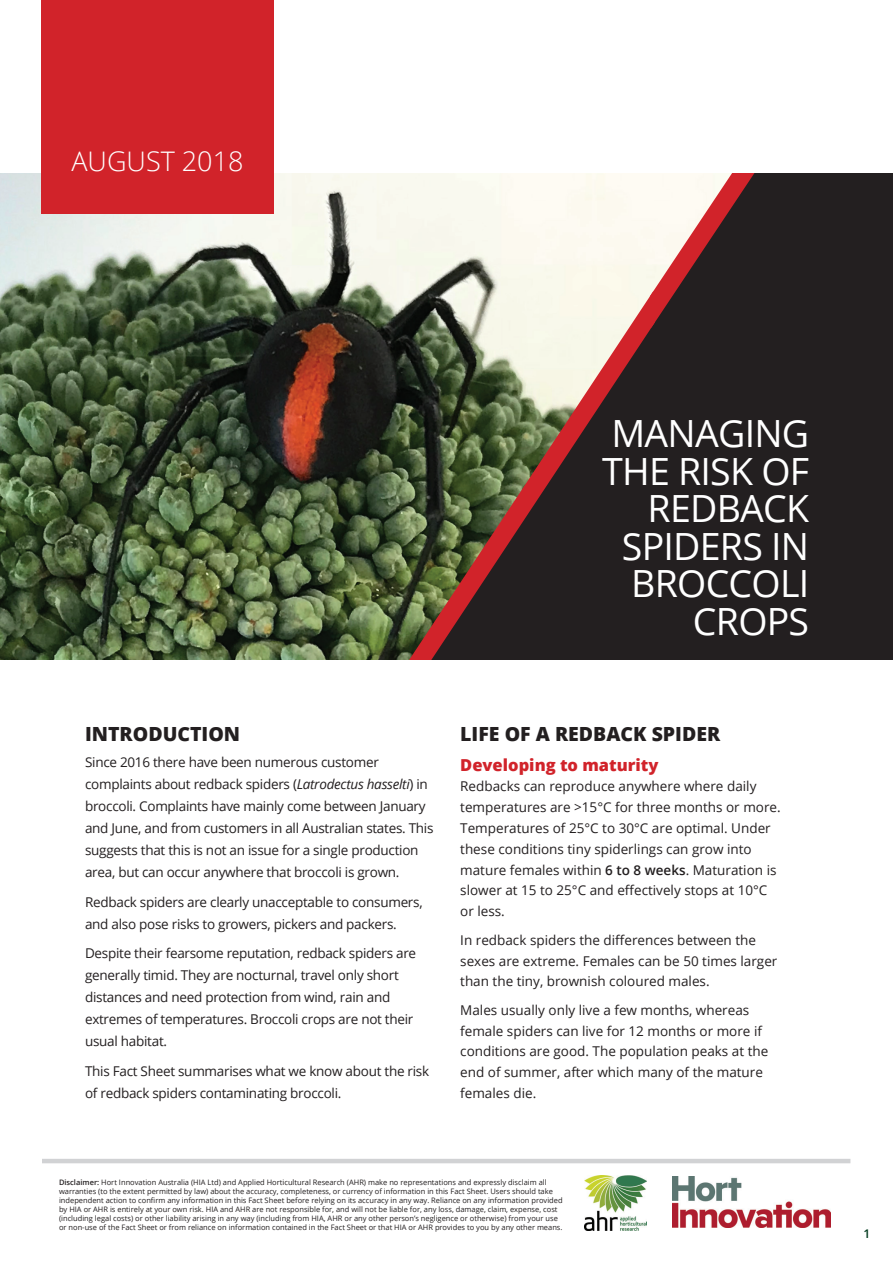
<style>
.page{position:relative;width:893px;height:1263px;background:#fff}
.page>*{position:absolute;margin:0;border:0;box-sizing:border-box;transform-origin:0 0}
.t1{font:37.5px/37.5px "Open Sans";letter-spacing:-.02em;color:#fff;text-align:right}
.t2{font:300 27px "Open Sans";color:#fff}
.t3{font:800 19.5px "Open Sans";color:#231f20}
.t4{font:800 16.5px "Open Sans";color:#d1232a}
.t5{font:13.5px/22px "Open Sans";letter-spacing:-.02em;color:#231f20}
.t6{font:13.5px/20.9px "Open Sans";color:#231f20}
.t7{font:600 12px "Open Sans";color:#003a1d}
.t8{font:7.5px/9px "Open Sans";color:#231f20}
.s1{font-style:italic}
.s2{font-weight:600}
</style>
<div class="page">
<img style="left:0;top:173px;width:414px;height:487px">
<svg style="left:414px;top:173px;width:479px;height:487px;background:#524e4d"></svg>
<svg style="left:645px;top:173px;width:139px;height:155px"></svg>
<svg style="left:380px;top:291px;width:282px;height:369px;background:#5d5346"></svg>
<div style="left:41px;top:0;width:233px;height:214px;background:#d1232a"></div>
<hr style="left:42px;top:1159px;width:808px;height:4px;background:#d1d2d4">
<img style="left:584px;top:1175px;width:63px;height:55px">
<img style="left:672px;top:1176px;width:158px;height:51px">
<img style="left:892px;top:173px;width:1px;height:162px">
<h2 class="t2" style="left:71px;top:143px;width:174px">AUGUST 2018</h2>
<h1 class="t1" style="left:602px;top:414px;width:209px">MANAGING<br>THE RISK OF<br>REDBACK<br>SPIDERS IN<br>BROCCOLI<br>CROPS</h1>
<h3 class="t3" style="left:85px;top:719px;width:157px">INTRODUCTION</h3>
<p class="t5" style="left:85px;top:751px;width:350px">Since 2016 there have been numerous customer complaints about redback spiders (<span class="s1">Latrodectus hasselti</span>) in broccoli. Complaints have mainly come between January and June, and from customers in all Australian states. This suggests that this is not an issue for a single production area, but can occur anywhere that broccoli is grown.</p>
<h3 class="t5" style="left:85px;top:890px;width:339px">Redback spiders are clearly unacceptable to consumers, and also pose risks to growers, pickers and packers.</h3>
<h3 class="t5" style="left:85px;top:942px;width:333px">Despite their fearsome reputation, redback spiders are generally timid. They are nocturnal, travel only short distances and need protection from wind, rain and extremes of temperatures. Broccoli crops are not their usual habitat.</h3>
<h3 class="t5" style="left:85px;top:1060px;width:346px">This Fact Sheet summarises what we know about the risk of redback spiders contaminating broccoli.</h3>
<h3 class="t3" style="left:460px;top:719px;width:261px">LIFE OF A REDBACK SPIDER</h3>
<h3 class="t4" style="left:460px;top:752px;width:200px">Developing to maturity</h3>
<p class="t6" style="left:460px;top:776px;width:322px">Redbacks can reproduce anywhere where daily temperatures are &gt;15°C for three months or more.<br>Temperatures of 25°C to 30°C are optimal. Under these conditions tiny spiderlings can grow into mature females within <span class="s2">6 to 8 weeks</span>. Maturation is slower at 15 to 25°C and effectively stops at 10°C or less.</p>
<h3 class="t6" style="left:460px;top:929px;width:319px">In redback spiders the differences between the sexes are extreme. Females can be 50 times larger than the tiny, brownish coloured males.</h3>
<h3 class="t6" style="left:460px;top:999px;width:310px">Males usually only live a few months, whereas female spiders can live for 12 months or more if conditions are good. The population peaks at the end of summer, after which many of the mature females die.</h3>
<p class="t8" style="left:59px;top:1177px;width:505px"><span class="s2">Disclaimer:</span> Hort Innovation Australia (HIA Ltd) and Applied Horticultural Research (AHR) make no representations and expressly disclaim all warranties (to the extent permitted by law) about the accuracy, completeness, or currency of information in this Fact Sheet. Users should take independent action to confirm any information in this Fact Sheet before relying on its accuracy in any way. Reliance on any information provided by HIA or AHR is entirely at your own risk. HIA and AHR are not responsible for, and will not be liable for, any loss, damage, claim, expense, cost (including legal costs) or other liability arising in any way (including from HIA, AHR or any other person’s negligence or otherwise) from your use or non-use of the Fact Sheet or from reliance on information contained in the Fact Sheet or that HIA or AHR provides to you by any other means.</p>
<h3 class="t7" style="left:863px;top:1225px;width:8px">1</h3>
</div>
